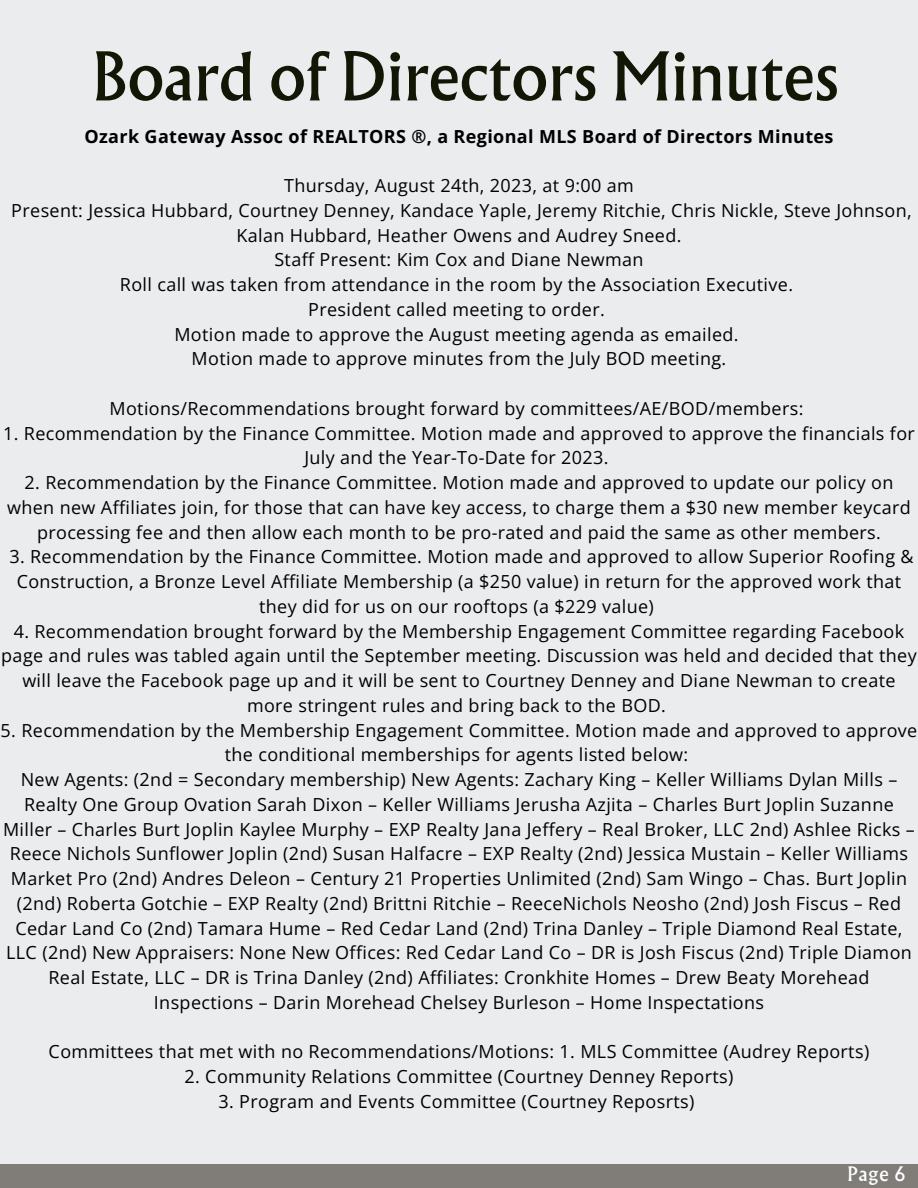
<style>
.page{position:relative;width:918px;height:1188px;background:#eaeced}
.page>*{position:absolute;margin:0;border:0;box-sizing:border-box;transform-origin:0 0}
.t1{font:60px "Albertus Nova";color:#121705}
.t2{font:18px/24.8px "Open Sans";letter-spacing:.02em;color:#000;text-align:center}
.t3{font:700 18px "Open Sans";letter-spacing:.02em;color:#000}
.t4{font:18px "Albertus Nova";color:#fff}
</style>
<div class="page">
<div style="left:0;top:1164px;width:918px;height:24px;background:#807d78"></div>
<h1 class="t1" style="left:92px;top:34px;width:748px">Board of Directors Minutes</h1>
<p class="t3" style="left:84px;top:123px;width:751px">Ozark Gateway Assoc of REALTORS ®, a Regional MLS Board of Directors Minutes</p>
<p class="t2" style="left:11px;top:173px;width:902px">Thursday, August 24th, 2023, at 9:00 am<br>Present: Jessica Hubbard, Courtney Denney, Kandace Yaple, Jeremy Ritchie, Chris Nickle, Steve Johnson, Kalan Hubbard, Heather Owens and Audrey Sneed.<br>Staff Present: Kim Cox and Diane Newman<br>Roll call was taken from attendance in the room by the Association Executive.<br>President called meeting to order.<br>Motion made to approve the August meeting agenda as emailed.<br>Motion made to approve minutes from the July BOD meeting.</p>
<p class="t2" style="left:110px;top:396px;width:695px">Motions/Recommendations brought forward by committees/AE/BOD/members:</p>
<p class="t2" style="left:3px;top:420px;width:913px">1. Recommendation by the Finance Committee. Motion made and approved to approve the financials for<br>July and the Year-To-Date for 2023.</p>
<p class="t2" style="left:7px;top:470px;width:905px">2. Recommendation by the Finance Committee. Motion made and approved to update our policy on when new Affiliates join, for those that can have key access, to charge them a $30 new member keycard processing fee and then allow each month to be pro-rated and paid the same as other members.</p>
<p class="t2" style="left:9px;top:544px;width:906px">3. Recommendation by the Finance Committee. Motion made and approved to allow Superior Roofing &amp;<br>Construction, a Bronze Level Affiliate Membership (a $250 value) in return for the approved work that they did for us on our rooftops (a $229 value)</p>
<p class="t2" style="left:1px;top:618px;width:917px">4. Recommendation brought forward by the Membership Engagement Committee regarding Facebook page and rules was tabled again until the September meeting. Discussion was held and decided that they will leave the Facebook page up and it will be sent to Courtney Denney and Diane Newman to create more stringent rules and bring back to the BOD.</p>
<p class="t2" style="left:1px;top:717px;width:918px">5. Recommendation by the Membership Engagement Committee. Motion made and approved to approve the conditional memberships for agents listed below:<br>New Agents: (2nd = Secondary membership) New Agents: Zachary King – Keller Williams Dylan Mills – Realty One Group Ovation Sarah Dixon – Keller Williams Jerusha Azjita – Charles Burt Joplin Suzanne Miller – Charles Burt Joplin Kaylee Murphy – EXP Realty Jana Jeffery – Real Broker, LLC 2nd) Ashlee Ricks – Reece Nichols Sunflower Joplin (2nd) Susan Halfacre – EXP Realty (2nd) Jessica Mustain – Keller Williams Market Pro (2nd) Andres Deleon – Century 21 Properties Unlimited (2nd) Sam Wingo – Chas. Burt Joplin (2nd) Roberta Gotchie – EXP Realty (2nd) Brittni Ritchie – ReeceNichols Neosho (2nd) Josh Fiscus – Red Cedar Land Co (2nd) Tamara Hume – Red Cedar Land (2nd) Trina Danley – Triple Diamond Real Estate, LLC (2nd) New Appraisers: None New Offices: Red Cedar Land Co – DR is Josh Fiscus (2nd) Triple Diamon Real Estate, LLC – DR is Trina Danley (2nd) Affiliates: Cronkhite Homes – Drew Beaty Morehead Inspections – Darin Morehead Chelsey Burleson – Home Inspectations</p>
<p class="t2" style="left:49px;top:1039px;width:822px">Committees that met with no Recommendations/Motions: 1. MLS Committee (Audrey Reports)</p>
<p class="t2" style="left:185px;top:1064px;width:550px">2. Community Relations Committee (Courtney Denney Reports)</p>
<p class="t2" style="left:219px;top:1089px;width:477px">3. Program and Events Committee (Courtney Reposrts)</p>
<p class="t4" style="left:847px;top:1161px;width:59px">Page 6</p>
</div>
